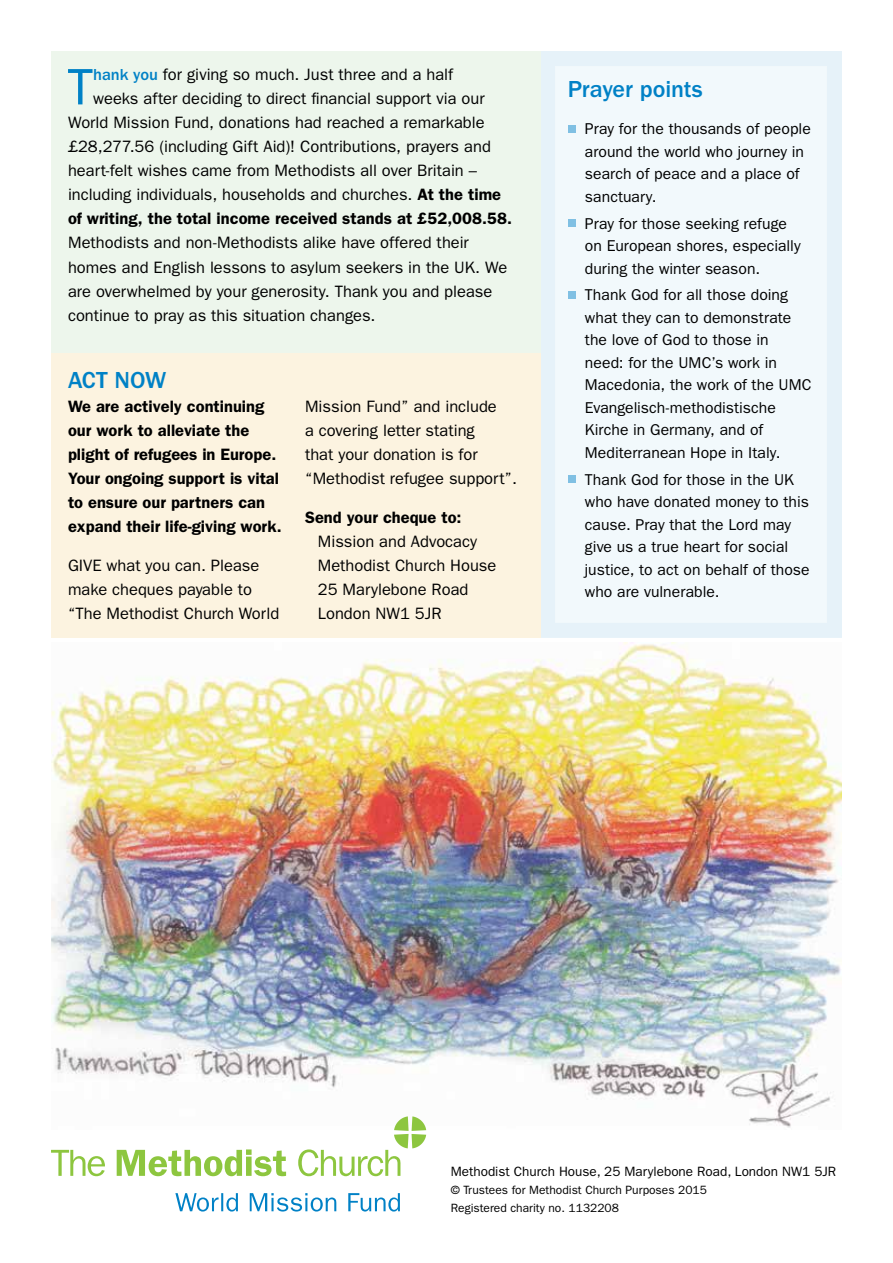
<style>
.page{position:relative;width:893px;height:1263px;background:#fff}
.page>*{position:absolute;margin:0;border:0;box-sizing:border-box;transform-origin:0 0}
.t1{font:51.45px "Franklin Gothic";color:#0081c6}
.t2{font:500 24px "Franklin Gothic";letter-spacing:-.01em;color:#0081c6}
.t3{font:16.5px/24px "Franklin Gothic";color:#000}
.t4{font:600 16.5px/24px "Franklin Gothic";color:#000}
.t5{font:15.75px/22.5px "Franklin Gothic";letter-spacing:.005em;color:#000}
.t6{font:13.5px "Franklin Gothic";color:#000}
.t7{font:12px/18px "Franklin Gothic";color:#000}
.s1{font-weight:500;color:#0081c6}
.s2{font-weight:600}
</style>
<div class="page">
<img style="left:51px;top:642px;width:791px;height:486px">
<div style="left:548px;top:59px;width:286px;height:571px;background:#f2f9fc"></div>
<div style="left:568px;top:125px;width:7px;height:8px;background:#80c0e3"></div>
<div style="left:568px;top:219px;width:7px;height:8px;background:#80c0e3"></div>
<div style="left:568px;top:291px;width:7px;height:8px;background:#80c0e3"></div>
<div style="left:568px;top:475px;width:7px;height:8px;background:#80c0e3"></div>
<div style="left:540px;top:51px;width:302px;height:587px;border:15px solid #e6f2f9"></div>
<div style="left:51px;top:51px;width:489px;height:302px;background:#edf6ec"></div>
<div style="left:51px;top:353px;width:489px;height:285px;background:#fcf3e0"></div>
<svg style="left:51px;top:1150px;width:54px;height:26px"></svg>
<svg style="left:117px;top:1149px;width:169px;height:27px"></svg>
<svg style="left:298px;top:1116px;width:128px;height:60px"></svg>
<svg style="left:175px;top:1193px;width:225px;height:18px"></svg>
<h1 class="t1" style="left:67px;top:57px;width:27px">T</h1>
<p class="t3" style="left:93px;top:63px;width:362px"><span class="s1">hank you</span> for giving so much. Just three and a half</p>
<p class="t3" style="left:93px;top:87px;width:393px">weeks after deciding to direct financial support via our</p>
<p class="t3" style="left:68px;top:111px;width:418px">World Mission Fund, donations had reached a remarkable</p>
<p class="t3" style="left:68px;top:135px;width:424px">£28,277.56 (including Gift Aid)! Contributions, prayers and</p>
<p class="t3" style="left:68px;top:159px;width:411px">heart-felt wishes came from Methodists all over Britain –</p>
<p class="t3" style="left:68px;top:183px;width:435px">including individuals, households and churches. <span class="s2">At the time</span></p>
<p class="t4" style="left:68px;top:207px;width:445px">of writing, the total income received stands at £52,008.58.</p>
<p class="t3" style="left:68px;top:231px;width:441px">Methodists and non-Methodists alike have offered their homes and English lessons to asylum seekers in the UK. We are overwhelmed by your generosity. Thank you and please continue to pray as this situation changes.</p>
<h2 class="t2" style="left:68px;top:367px;width:100px">ACT NOW</h2>
<p class="t4" style="left:68px;top:394px;width:215px">We are actively continuing our work to alleviate the plight of refugees in Europe.<br>Your ongoing support is vital to ensure our partners can expand their life-giving work.</p>
<p class="t3" style="left:68px;top:553px;width:213px">GIVE what you can. Please make cheques payable to “The Methodist Church World</p>
<p class="t3" style="left:305px;top:395px;width:214px">Mission Fund” and include<br>a covering letter stating<br>that your donation is for “Methodist refugee support”.</p>
<p class="t4" style="left:305px;top:505px;width:158px">Send your cheque to:</p>
<p class="t3" style="left:318px;top:530px;width:180px">Mission and Advocacy<br>Methodist Church House<br>25 Marylebone Road<br>London NW1 5JR</p>
<h2 class="t2" style="left:568px;top:75px;width:136px">Prayer points</h2>
<p class="t5" style="left:585px;top:118px;width:227px">Pray for the thousands of people around the world who journey in search of peace and a place of sanctuary.</p>
<p class="t5" style="left:585px;top:212px;width:217px">Pray for those seeking refuge on European shores, especially during the winter season.</p>
<p class="t5" style="left:585px;top:284px;width:228px">Thank God for all those doing what they can to demonstrate the love of God to those in<br>need: for the UMC’s work in<br>Macedonia, the work of the UMC<br>Evangelisch-methodistische<br>Kirche in Germany, and of<br>Mediterranean Hope in Italy.</p>
<p class="t5" style="left:585px;top:468px;width:226px">Thank God for those in the UK who have donated money to this cause. Pray that the Lord may give us a true heart for social justice, to act on behalf of those who are vulnerable.</p>
<p class="t6" style="left:451px;top:1163px;width:387px">Methodist Church House, 25 Marylebone Road, London NW1 5JR</p>
<p class="t7" style="left:451px;top:1181px;width:258px">© Trustees for Methodist Church Purposes 2015<br>Registered charity no. 1132208</p>
</div>
